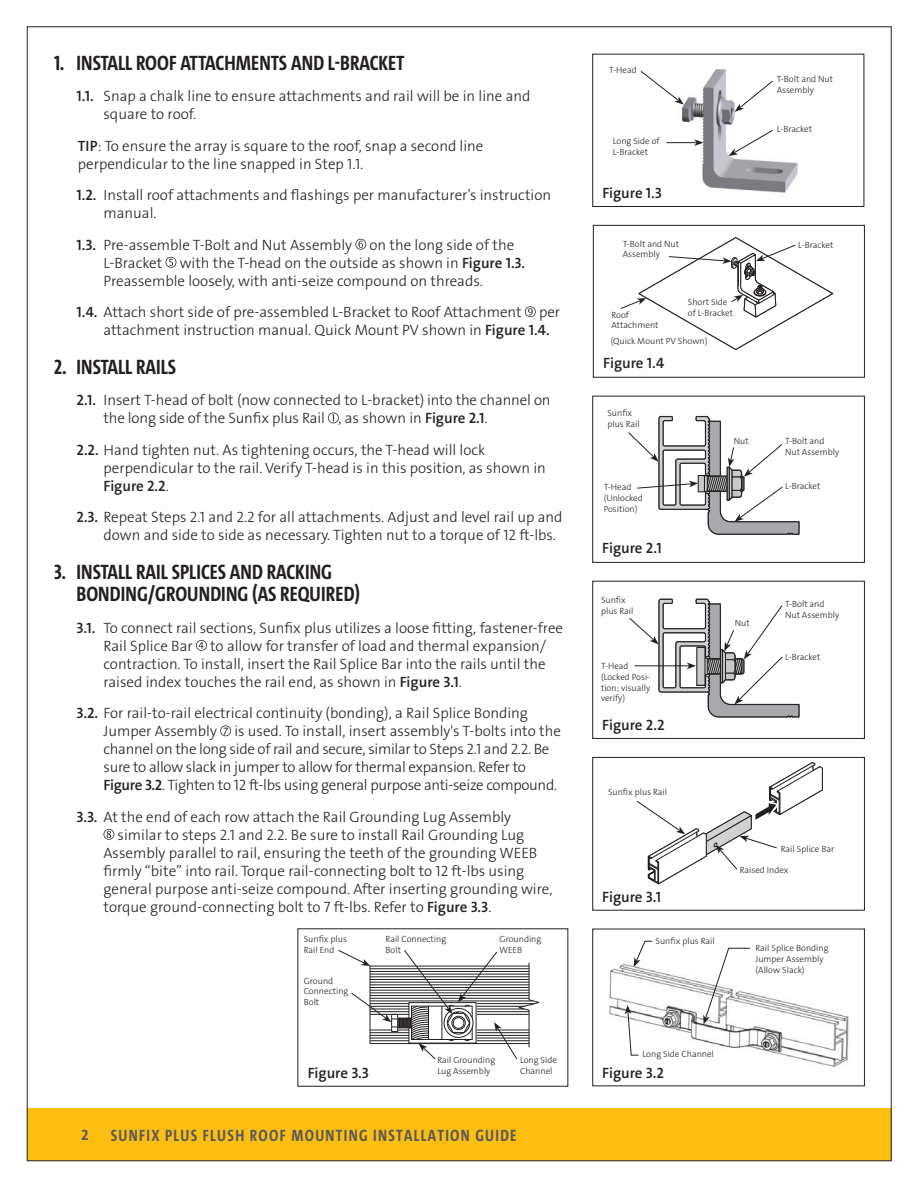
<style>
.page{position:relative;width:918px;height:1188px;background:#fff}
.page>*{position:absolute;margin:0;border:0;box-sizing:border-box;transform-origin:0 0}
.t1{font:700 21px/22.2px "The Sans Cd LF7";color:#231f20}
.t2{font:700 16.5px "The Sans Cd LF7";letter-spacing:.08em;color:#57585a}
.t3{font:15px/18px "The Sans LP3 Lig";color:#231f20}
.t4{font:15px/18px "The Sans LP3 Lig";letter-spacing:-.02em;color:#231f20}
.t5{font:15px "The Sans LP6 Se Bld";color:#231f20}
.t6{font:15px "The Sans LP7 Bld";color:#57585a}
.t7{font:9px/10.8px "The Sans LP3 Lig";color:#231f20}
.s1{font-family:"The Sans LP6 Se Bld"}
.s2{font-family:"The Sans LP3 Lig"}
</style>
<div class="page">
<div style="left:27px;top:1108px;width:864px;height:53px;background:#fdbe12"></div>
<svg style="left:355px;top:239px;width:11px;height:11px"></svg>
<svg style="left:166px;top:257px;width:10px;height:11px"></svg>
<svg style="left:525px;top:306px;width:11px;height:11px"></svg>
<svg style="left:328px;top:413px;width:11px;height:10px"></svg>
<svg style="left:196px;top:640px;width:11px;height:11px"></svg>
<svg style="left:220px;top:725px;width:11px;height:11px"></svg>
<svg style="left:104px;top:829px;width:10px;height:11px"></svg>
<div style="left:592px;top:581px;width:273px;height:158px;border:1px solid #231f20"></div>
<div style="left:592px;top:54px;width:272px;height:153px;border:1px solid #231f20"></div>
<img style="left:677px;top:69px;width:121px;height:124px">
<svg style="left:735px;top:80px;width:38px;height:32px"></svg>
<svg style="left:640px;top:71px;width:44px;height:34px"></svg>
<svg style="left:728px;top:130px;width:45px;height:26px"></svg>
<hr style="left:666px;top:142px;width:31px;height:1px;background:#231f20">
<svg style="left:694px;top:139px;width:9px;height:7px"></svg>
<div style="left:593px;top:225px;width:272px;height:153px;border:1px solid #231f20"></div>
<svg style="left:621px;top:237px;width:213px;height:113px"></svg>
<svg style="left:629px;top:598px;width:171px;height:120px"></svg>
<div style="left:592px;top:396px;width:273px;height:167px;border:1px solid #231f20"></div>
<svg style="left:628px;top:415px;width:172px;height:120px"></svg>
<div style="left:592px;top:757px;width:273px;height:154px;border:1px solid #231f20"></div>
<svg style="left:637px;top:762px;width:186px;height:123px"></svg>
<div style="left:297px;top:928px;width:271px;height:159px;border:1px solid #231f20"></div>
<svg style="left:338px;top:950px;width:202px;height:110px"></svg>
<div style="left:592px;top:929px;width:273px;height:157px;border:1px solid #231f20"></div>
<img style="left:609px;top:963px;width:240px;height:105px">
<svg style="left:703px;top:948px;width:48px;height:77px"></svg>
<svg style="left:634px;top:941px;width:19px;height:26px"></svg>
<svg style="left:625px;top:1005px;width:14px;height:51px"></svg>
<h1 class="t1" style="left:54px;top:51px;width:352px">1. INSTALL ROOF ATTACHMENTS AND L-BRACKET</h1>
<p class="t3" style="left:104px;top:87px;width:429px;text-indent:-27px"><span class="s1">1.1.</span> Snap a chalk line to ensure attachments and rail will be in line and square to roof.</p>
<p class="t3" style="left:78px;top:137px;width:407px"><span class="s1">TIP</span>: To ensure the array is square to the roof, snap a second line perpendicular to the line snapped in Step 1.1.</p>
<p class="t3" style="left:104px;top:186px;width:449px;text-indent:-27px"><span class="s1">1.2.</span> Install roof attachments and flashings per manufacturer’s instruction manual.</p>
<p class="t3" style="left:104px;top:236px;width:423px;text-indent:-27px"><span class="s1">1.3.</span> Pre-assemble T-Bolt and Nut Assembly on the long side of the<br>L-Bracket with the T-head on the outside as shown in <span class="s1">Figure 1.3.<br></span>Preassemble loosely, with anti-seize compound on threads.</p>
<p class="t3" style="left:104px;top:303px;width:458px;text-indent:-27px"><span class="s1">1.4.</span> Attach short side of pre-assembled L-Bracket to Roof Attachment per attachment instruction manual. Quick Mount PV shown in <span class="s1">Figure 1.4.</span></p>
<h1 class="t1" style="left:54px;top:355px;width:124px">2. INSTALL RAILS</h1>
<p class="t3" style="left:104px;top:391px;width:449px;text-indent:-27px"><span class="s1">2.1.</span> Insert T-head of bolt (now connected to L-bracket) into the channel on the long side of the Sunfix plus Rail , as shown in <span class="s1">Figure 2.1</span>.</p>
<p class="t3" style="left:104px;top:441px;width:444px;text-indent:-27px"><span class="s1">2.2.</span> Hand tighten nut. As tightening occurs, the T-head will lock perpendicular to the rail. Verify T-head is in this position, as shown in</p>
<p class="t5" style="left:104px;top:476px;width:67px">Figure 2.2<span class="s2">.</span></p>
<p class="t3" style="left:104px;top:508px;width:461px;text-indent:-27px"><span class="s1">2.3.</span> Repeat Steps 2.1 and 2.2 for all attachments. Adjust and level rail up and down and side to side as necessary. Tighten nut to a torque of 12 ft-lbs.</p>
<h1 class="t1" style="left:77px;top:560px;width:285px;text-indent:-22px">3. INSTALL RAIL SPLICES AND RACKING<br>BONDING/GROUNDING (AS REQUIRED)</h1>
<p class="t3" style="left:104px;top:619px;width:461px;text-indent:-27px"><span class="s1">3.1.</span> To connect rail sections, Sunfix plus utilizes a loose fitting, fastener-free Rail Splice Bar to allow for transfer of load and thermal expansion/ contraction. To install, insert the Rail Splice Bar into the rails until the raised index touches the rail end, as shown in <span class="s1">Figure 3.1</span>.</p>
<p class="t4" style="left:104px;top:704px;width:459px;text-indent:-27px"><span class="s1">3.2.</span> For rail-to-rail electrical continuity (bonding), a Rail Splice Bonding Jumper Assembly is used. To install, insert assembly's T-bolts into the channel on the long side of rail and secure, similar to Steps 2.1 and 2.2. Be sure to allow slack in jumper to allow for thermal expansion. Refer to <span class="s1">Figure 3.2</span>. Tighten to 12 ft-lbs using general purpose anti-seize compound.</p>
<p class="t3" style="left:77px;top:808px;width:436px"><span class="s1">3.3.</span> At the end of each row attach the Rail Grounding Lug Assembly</p>
<p class="t3" style="left:118px;top:826px;width:408px">similar to steps 2.1 and 2.2. Be sure to install Rail Grounding Lug</p>
<p class="t3" style="left:104px;top:844px;width:435px">Assembly parallel to rail, ensuring the teeth of the grounding WEEB</p>
<p class="t3" style="left:104px;top:862px;width:422px">firmly “bite” into rail. Torque rail-connecting bolt to 12 ft-lbs using</p>
<p class="t3" style="left:104px;top:880px;width:451px">general purpose anti-seize compound. After inserting grounding wire,</p>
<p class="t3" style="left:104px;top:898px;width:390px">torque ground-connecting bolt to 7 ft-lbs. Refer to <span class="s1">Figure 3.3</span>.</p>
<p class="t7" style="left:304px;top:934px;width:45px">Sunfix plus<br>Rail End</p>
<p class="t7" style="left:304px;top:975px;width:46px">Ground<br>Connecting<br>Bolt</p>
<p class="t7" style="left:386px;top:934px;width:62px">Rail Connecting<br>Bolt</p>
<p class="t7" style="left:500px;top:934px;width:43px">Grounding<br>WEEB</p>
<p class="t5" style="left:308px;top:1064px;width:63px">Figure 3.3</p>
<p class="t7" style="left:437px;top:1055px;width:59px">Rail Grounding<br>Lug Assembly</p>
<p class="t7" style="left:520px;top:1055px;width:38px">Long Side<br>Channel</p>
<p class="t6" style="left:81px;top:1125px;width:9px">2</p>
<p class="t2" style="left:111px;top:1124px;width:407px">SUNFIX PLUS FLUSH ROOF MOUNTING INSTALLATION GUIDE</p>
<p class="t7" style="left:609px;top:64px;width:29px">T-Head</p>
<p class="t7" style="left:613px;top:135px;width:48px">Long Side of<br>L-Bracket</p>
<p class="t5" style="left:602px;top:183px;width:61px">Figure 1.3</p>
<p class="t7" style="left:623px;top:238px;width:58px">T-Bolt and Nut<br>Assembly</p>
<p class="t7" style="left:688px;top:297px;width:47px">Short Side of L-Bracket</p>
<p class="t7" style="left:612px;top:309px;width:48px">Roof<br>Attachment</p>
<p class="t7" style="left:611px;top:336px;width:98px">(Quick Mount PV Shown)</p>
<p class="t5" style="left:603px;top:353px;width:63px">Figure 1.4</p>
<p class="t7" style="left:607px;top:408px;width:34px">Sunfix plus Rail</p>
<p class="t7" style="left:604px;top:482px;width:41px">T-Head (Unlocked<br>Position)</p>
<p class="t5" style="left:602px;top:539px;width:61px">Figure 2.1</p>
<p class="t7" style="left:734px;top:435px;width:16px">Nut</p>
<p class="t7" style="left:777px;top:74px;width:58px">T-Bolt and Nut<br>Assembly</p>
<p class="t7" style="left:777px;top:124px;width:37px">L-Bracket</p>
<p class="t7" style="left:798px;top:239px;width:37px">L-Bracket</p>
<p class="t7" style="left:785px;top:436px;width:56px">T-Bolt and<br>Nut Assembly</p>
<p class="t7" style="left:785px;top:481px;width:37px">L-Bracket</p>
<p class="t7" style="left:601px;top:595px;width:34px">Sunfix plus Rail</p>
<p class="t7" style="left:785px;top:599px;width:56px">T-Bolt and<br>Nut Assembly</p>
<p class="t7" style="left:785px;top:652px;width:37px">L-Bracket</p>
<p class="t7" style="left:735px;top:618px;width:16px">Nut</p>
<p class="t7" style="left:601px;top:661px;width:51px">T-Head (Locked Posi&shy;tion; visually verify)</p>
<p class="t5" style="left:602px;top:715px;width:64px">Figure 2.2</p>
<p class="t7" style="left:608px;top:787px;width:61px">Sunfix plus Rail</p>
<p class="t5" style="left:602px;top:887px;width:60px">Figure 3.1</p>
<p class="t7" style="left:656px;top:936px;width:61px">Sunfix plus Rail</p>
<p class="t7" style="left:781px;top:843px;width:55px">Rail Splice Bar</p>
<p class="t7" style="left:740px;top:864px;width:50px">Raised Index</p>
<p class="t7" style="left:755px;top:943px;width:75px">Rail Splice Bonding<br>Jumper Assembly (Allow Slack)</p>
<p class="t7" style="left:643px;top:1049px;width:73px">Long Side Channel</p>
<p class="t5" style="left:602px;top:1063px;width:63px">Figure 3.2</p>
</div>
